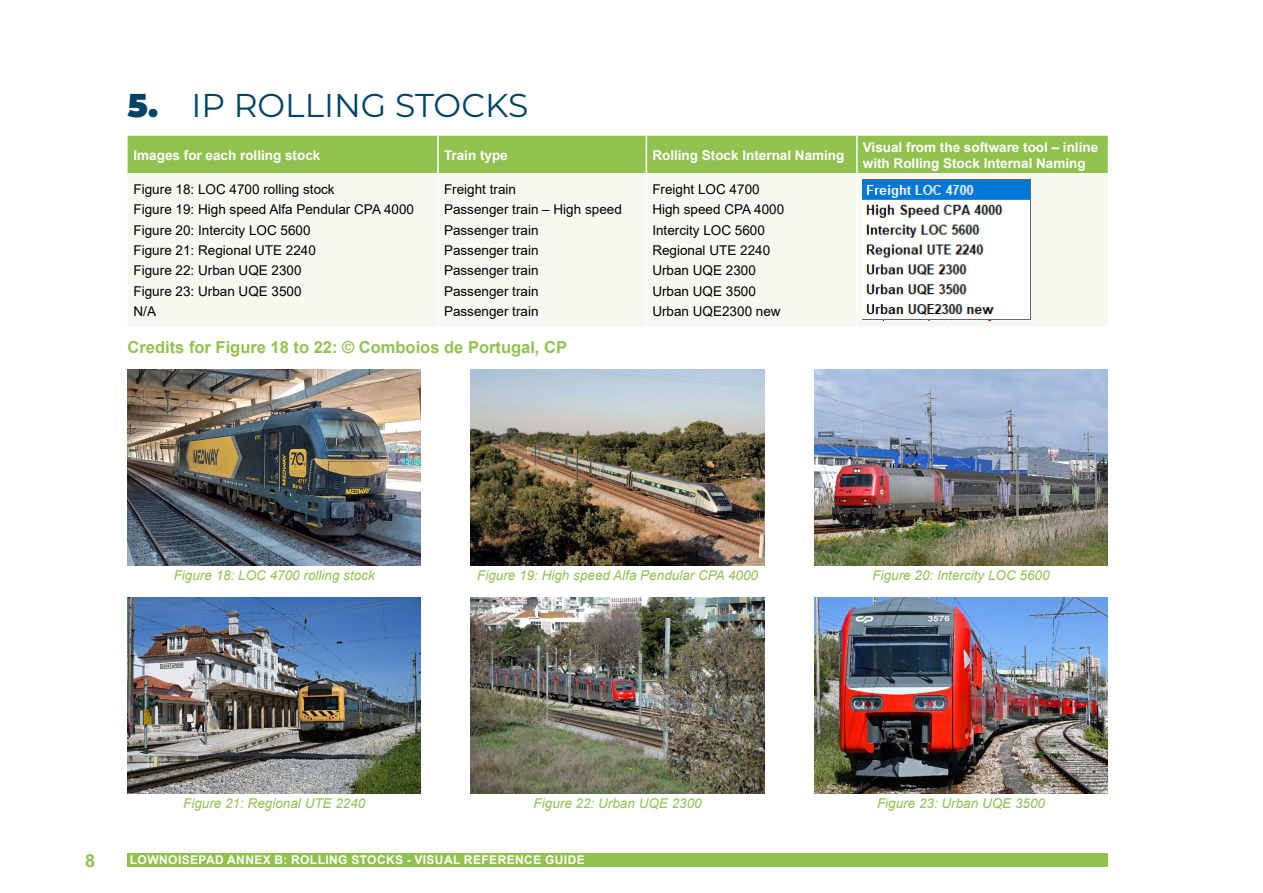
<style>
.page{position:relative;width:1263px;height:893px;background:#fff}
.page>*{position:absolute;margin:0;border:0;box-sizing:border-box;transform-origin:0 0}
.t1{font:33px "Montserrat";color:#014366}
.t2{font:700 18px "Arial";color:#91c24f}
.t3{font:700 16.5px "Arial";color:#91c24f}
.t4{font:13.5px/20.4px "Arial";color:#000}
.t5{font:italic 13.5px "Arial";color:#91c24f}
.t6{font:700 13.5px/16.2px "Arial";color:#fff}
.t7{font:700 12px "Arial";letter-spacing:.035em;color:#fff}
.s1{font-weight:900}
</style>
<div class="page">
<div style="left:128px;top:853px;width:980px;height:14px;background:#91c24f"></div>
<div style="left:128px;top:136px;width:980px;height:37px;background:#91c24f"></div>
<div style="left:128px;top:175px;width:980px;height:151px;background:#f6f9f0"></div>
<hr style="left:437px;top:136px;width:2px;height:37px;background:#fff">
<hr style="left:646px;top:136px;width:1px;height:37px;background:#fff">
<hr style="left:856px;top:136px;width:2px;height:37px;background:#fff">
<hr style="left:437px;top:175px;width:2px;height:151px;background:#fff">
<hr style="left:646px;top:175px;width:1px;height:151px;background:#fff">
<hr style="left:856px;top:175px;width:2px;height:151px;background:#fff">
<img style="left:863px;top:180px;width:167px;height:140px">
<img style="left:471px;top:370px;width:293px;height:196px">
<img style="left:814px;top:370px;width:294px;height:196px">
<img style="left:128px;top:597px;width:293px;height:196px">
<img style="left:471px;top:597px;width:293px;height:196px">
<img style="left:814px;top:597px;width:294px;height:196px">
<img style="left:128px;top:370px;width:293px;height:196px">
<h1 class="t1" style="left:128px;top:83px;width:402px"><span class="s1">5.</span> IP ROLLING STOCKS</h1>
<p class="t6" style="left:134px;top:147px;width:188px">Images for each rolling stock</p>
<p class="t6" style="left:444px;top:147px;width:65px">Train type</p>
<p class="t6" style="left:652px;top:147px;width:194px">Rolling Stock Internal Naming</p>
<p class="t6" style="left:863px;top:139px;width:237px">Visual from the software tool – inline with Rolling Stock Internal Naming</p>
<p class="t4" style="left:134px;top:179px;width:282px">Figure 18: LOC 4700 rolling stock<br>Figure 19: High speed Alfa Pendular CPA 4000<br>Figure 20: Intercity LOC 5600<br>Figure 21: Regional UTE 2240<br>Figure 22: Urban UQE 2300<br>Figure 23: Urban UQE 3500<br>N/A</p>
<p class="t4" style="left:444px;top:179px;width:179px">Freight train<br>Passenger train – High speed<br>Passenger train<br>Passenger train<br>Passenger train<br>Passenger train<br>Passenger train</p>
<p class="t4" style="left:652px;top:179px;width:133px">Freight LOC 4700<br>High speed CPA 4000<br>Intercity LOC 5600<br>Regional UTE 2240<br>Urban UQE 2300<br>Urban UQE 3500<br>Urban UQE2300 new</p>
<p class="t3" style="left:128px;top:335px;width:441px">Credits for Figure 18 to 22: © Comboios de Portugal, CP</p>
<p class="t5" style="left:174px;top:567px;width:203px">Figure 18: LOC 4700 rolling stock</p>
<p class="t5" style="left:477px;top:567px;width:282px">Figure 19: High speed Alfa Pendular CPA 4000</p>
<p class="t5" style="left:872px;top:567px;width:179px">Figure 20: Intercity LOC 5600</p>
<p class="t5" style="left:183px;top:794px;width:184px">Figure 21: Regional UTE 2240</p>
<p class="t5" style="left:534px;top:794px;width:170px">Figure 22: Urban UQE 2300</p>
<p class="t5" style="left:877px;top:794px;width:170px">Figure 23: Urban UQE 3500</p>
<h2 class="t2" style="left:85px;top:848px;width:12px">8</h2>
<p class="t7" style="left:130px;top:852px;width:456px">LOWNOISEPAD ANNEX B: ROLLING STOCKS - VISUAL REFERENCE GUIDE</p>
</div>
